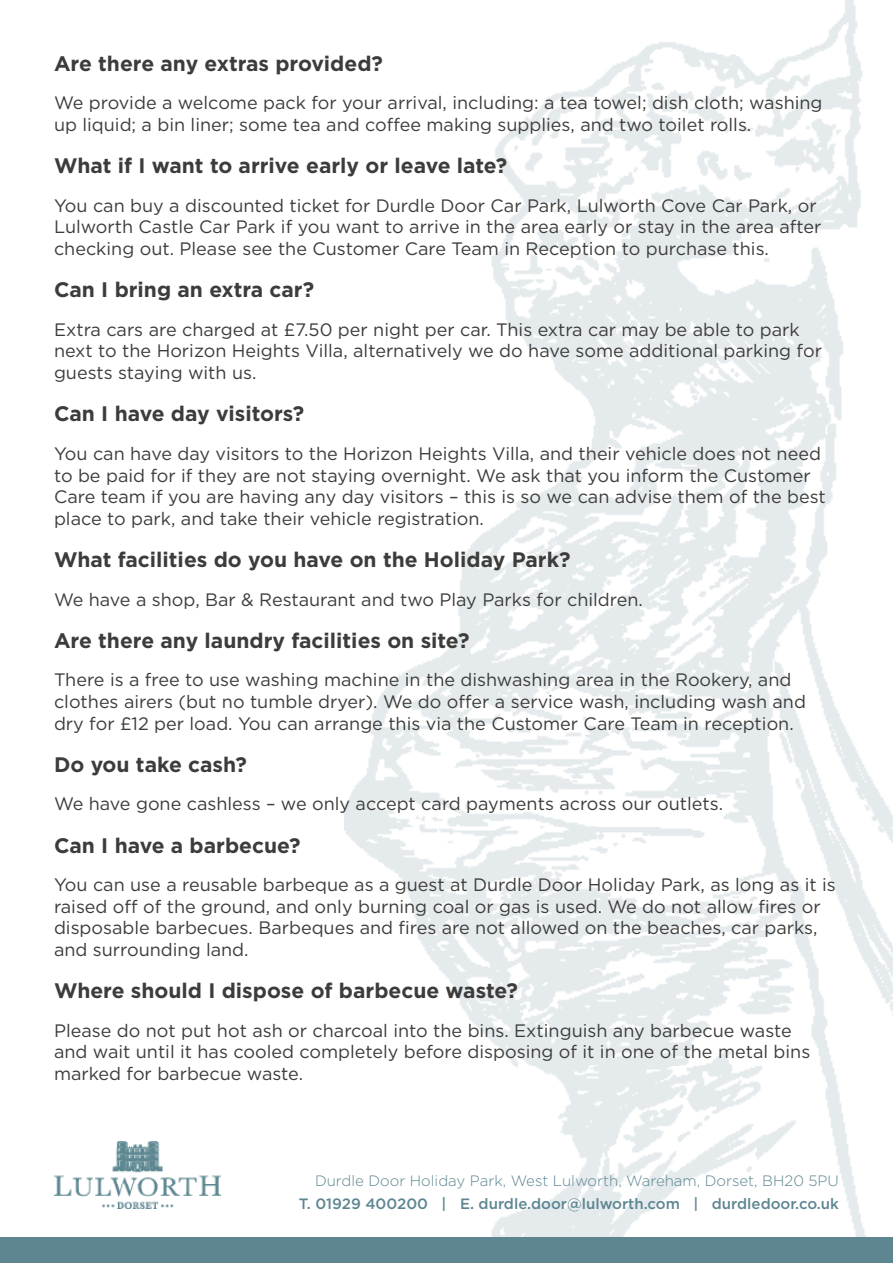
<style>
.page{position:relative;width:893px;height:1263px;background:#fff}
.page>*{position:absolute;margin:0;border:0;box-sizing:border-box;transform-origin:0 0}
.t1{font:700 21px "Gotham";color:#3c3c3b}
.t2{font:18px/21.6px "Gotham";color:#3c3c3b}
.t3{font:300 15px "Gotham";color:#5d8691}
.t4{font:500 15px "Gotham";color:#5d8691}
</style>
<div class="page">
<img style="left:344px;top:0;width:549px;height:1237px">
<div style="left:0;top:1237px;width:893px;height:26px;background:#5d8691"></div>
<img style="left:54px;top:1142px;width:166px;height:67px">
<p class="t1" style="left:54px;top:49px;width:330px">Are there any extras provided?</p>
<p class="t2" style="left:54px;top:92px;width:770px">We provide a welcome pack for your arrival, including: a tea towel; dish cloth; washing up liquid; a bin liner; some tea and coffee making supplies, and two toilet rolls.</p>
<p class="t1" style="left:54px;top:152px;width:455px">What if I want to arrive early or leave late?</p>
<p class="t2" style="left:54px;top:194px;width:769px">You can buy a discounted ticket for Durdle Door Car Park, Lulworth Cove Car Park, or<br>Lulworth Castle Car Park if you want to arrive in the area early or stay in the area after checking out. Please see the Customer Care Team in Reception to purchase this.</p>
<p class="t1" style="left:54px;top:276px;width:262px">Can I bring an extra car?</p>
<p class="t2" style="left:54px;top:318px;width:769px">Extra cars are charged at £7.50 per night per car. This extra car may be able to park next to the Horizon Heights Villa, alternatively we do have some additional parking for guests staying with us.</p>
<p class="t1" style="left:54px;top:400px;width:252px">Can I have day visitors?</p>
<p class="t2" style="left:54px;top:442px;width:773px">You can have day visitors to the Horizon Heights Villa, and their vehicle does not need to be paid for if they are not staying overnight. We ask that you inform the Customer Care team if you are having any day visitors – this is so we can advise them of the best place to park, and take their vehicle registration.</p>
<p class="t1" style="left:54px;top:546px;width:518px">What facilities do you have on the Holiday Park?</p>
<p class="t2" style="left:54px;top:588px;width:590px">We have a shop, Bar &amp; Restaurant and two Play Parks for children.</p>
<p class="t1" style="left:54px;top:626px;width:417px">Are there any laundry facilities on site?</p>
<p class="t2" style="left:54px;top:669px;width:753px">There is a free to use washing machine in the dishwashing area in the Rookery, and clothes airers (but no tumble dryer). We do offer a service wash, including wash and dry for £12 per load. You can arrange this via the Customer Care Team in reception.</p>
<p class="t1" style="left:54px;top:750px;width:195px">Do you take cash?</p>
<p class="t2" style="left:54px;top:793px;width:671px">We have gone cashless – we only accept card payments across our outlets.</p>
<p class="t1" style="left:54px;top:831px;width:248px">Can I have a barbecue?</p>
<p class="t2" style="left:54px;top:874px;width:783px">You can use a reusable barbeque as a guest at Durdle Door Holiday Park, as long as it is raised off of the ground, and only burning coal or gas is used. We do not allow fires or disposable barbecues. Barbeques and fires are not allowed on the beaches, car parks, and surrounding land.</p>
<p class="t1" style="left:54px;top:977px;width:465px">Where should I dispose of barbecue waste?</p>
<p class="t2" style="left:54px;top:1019px;width:758px">Please do not put hot ash or charcoal into the bins. Extinguish any barbecue waste and wait until it has cooled completely before disposing of it in one of the metal bins marked for barbecue waste.</p>
<p class="t3" style="left:315px;top:1171px;width:525px">Durdle Door Holiday Park, West Lulworth, Wareham, Dorset, BH20 5PU</p>
<p class="t4" style="left:299px;top:1194px;width:542px">T. 01929 400200 | E. durdle.door@lulworth.com | durdledoor.co.uk</p>
</div>
